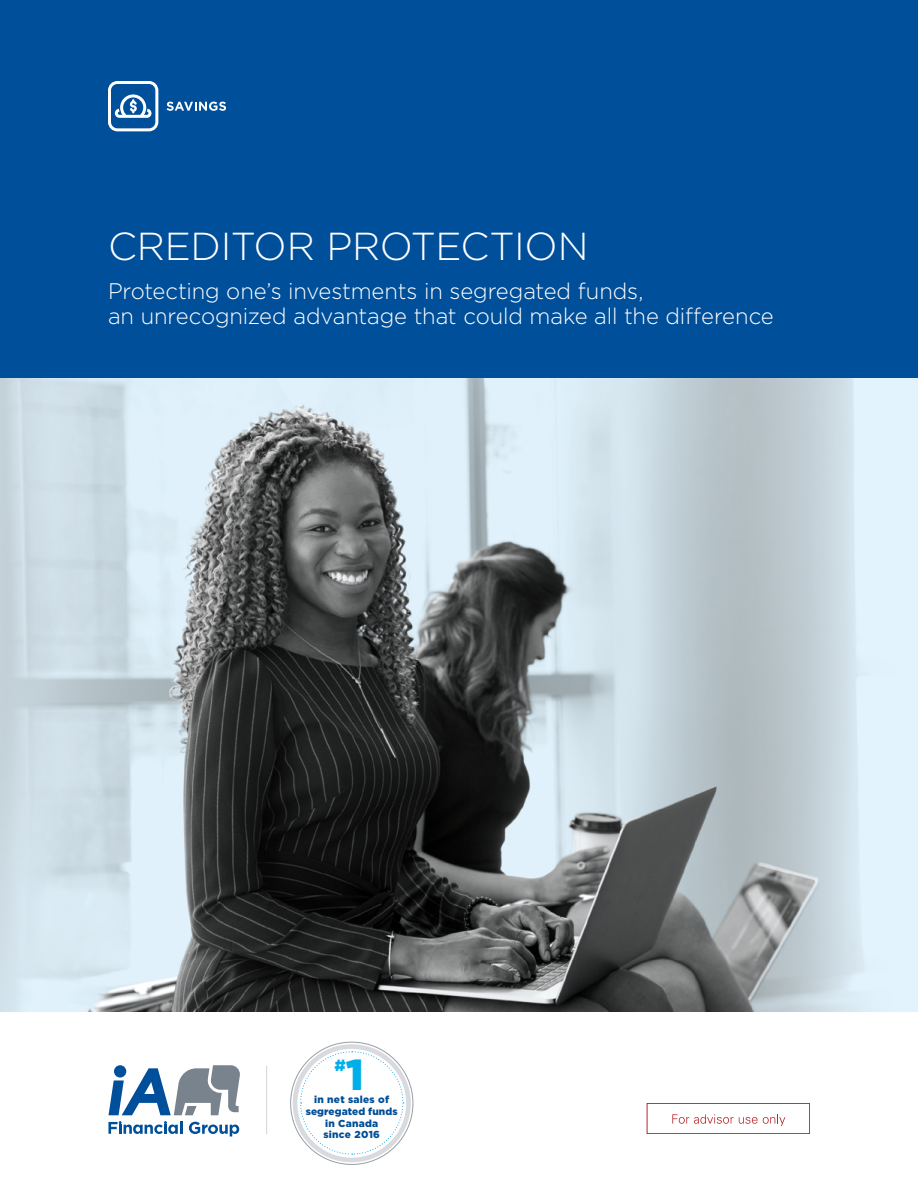
<style>
.page{position:relative;width:918px;height:1188px;background:#fff}
.page>*{position:absolute;margin:0;border:0;box-sizing:border-box;transform-origin:0 0}
.t1{font:900 43.35px "Gotham";color:#00aee9}
.t2{font:300 39px "Gotham";letter-spacing:-.01em;color:#fff}
.t3{font:300 22.5px "Gotham";letter-spacing:-.005em;color:#fff}
.t4{font:900 16.2px "Gotham";color:#00aee9}
.t5{font:900 10.2px/11.6px "Gotham";letter-spacing:.025em;color:#004e97;text-align:center}
</style>
<div class="page">
<img style="left:0;top:378px;width:918px;height:634px">
<div style="left:0;top:0;width:918px;height:378px;background:#004f9a"></div>
<div style="left:293px;top:1044px;width:118px;height:118px;border:5px solid #d8dade;border-radius:50%"></div>
<svg style="left:300px;top:1051px;width:104px;height:104px"></svg>
<hr style="left:266px;top:1066px;width:1px;height:68px;background:#d0d4d8">
<svg style="left:109px;top:1065px;width:131px;height:50px"></svg>
<svg style="left:189px;top:1122px;width:50px;height:14px"></svg>
<svg style="left:108px;top:1121px;width:74px;height:13px"></svg>
<svg style="left:108px;top:81px;width:50px;height:50px"></svg>
<svg style="left:167px;top:102px;width:59px;height:9px"></svg>
<div style="left:647px;top:1103px;width:163px;height:31px;border:1px solid #b8272b"></div>
<svg style="left:672px;top:1114px;width:113px;height:12px"></svg>
<p class="t2" style="left:108px;top:221px;width:482px">CREDITOR PROTECTION</p>
<p class="t3" style="left:108px;top:276px;width:537px">Protecting one’s investments in segregated funds,</p>
<p class="t3" style="left:108px;top:302px;width:667px">an unrecognized advantage that could make all the difference</p>
<p class="t4" style="left:334px;top:1054px;width:13px">#</p>
<p class="t1" style="left:346px;top:1044px;width:20px">1</p>
<p class="t5" style="left:306px;top:1094px;width:93px">in net sales of segregated funds in Canada<br>since 2016</p>
</div>
